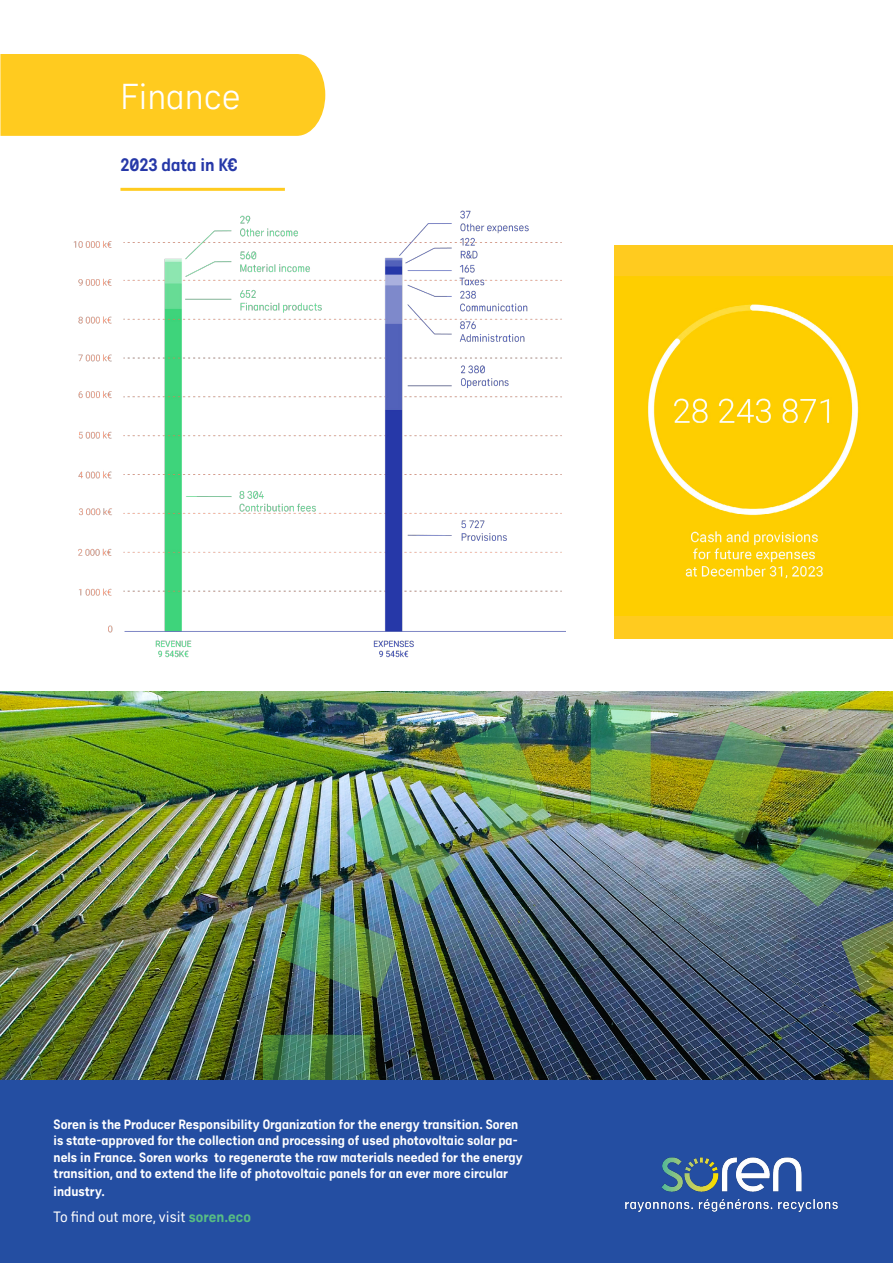
<style>
.page{position:relative;width:893px;height:1263px;background:#fff}
.page>*{position:absolute;margin:0;border:0;box-sizing:border-box;transform-origin:0 0}
.t1{font:300 36px "Gravitica";color:#fff}
.t2{font:700 18px "Gravitica";color:#2638a8}
.t3{font:15px "Gravitica";color:#fff}
.t4{font:700 13.5px/16.2px "Gravitica";color:#fff}
.s1{font-weight:700;color:#57bd84}
</style>
<div class="page">
<img style="left:0;top:691px;width:213px;height:389px">
<img style="left:213px;top:691px;width:680px;height:389px">
<div style="left:0;top:54px;width:325px;height:82px;background:#ffcb1f"></div>
<hr style="left:120px;top:188px;width:165px;height:3px;background:#ffcb1f">
<img style="left:73px;top:210px;width:493px;height:448px">
<div style="left:614px;top:246px;width:279px;height:393px;background:#ffcb1f"></div>
<img style="left:614px;top:277px;width:279px;height:338px">
<div style="left:0;top:1080px;width:893px;height:183px;background:#244ea2"></div>
<img style="left:625px;top:1157px;width:213px;height:55px">
<h1 class="t1" style="left:120px;top:75px;width:122px">Finance</h1>
<h2 class="t2" style="left:121px;top:154px;width:119px">2023 data in K€</h2>
<p class="t4" style="left:54px;top:1116px;width:471px">Soren is the Producer Responsibility Organization for the energy transition. Soren is state-approved for the collection and processing of used photovoltaic solar pa&shy;nels in France. Soren works to regenerate the raw materials needed for the energy transition, and to extend the life of photovoltaic panels for an ever more circular</p>
<p class="t4" style="left:54px;top:1182px;width:53px">industry.</p>
<p class="t3" style="left:54px;top:1208px;width:199px">To find out more, visit <span class="s1">soren.eco</span></p>
</div>
